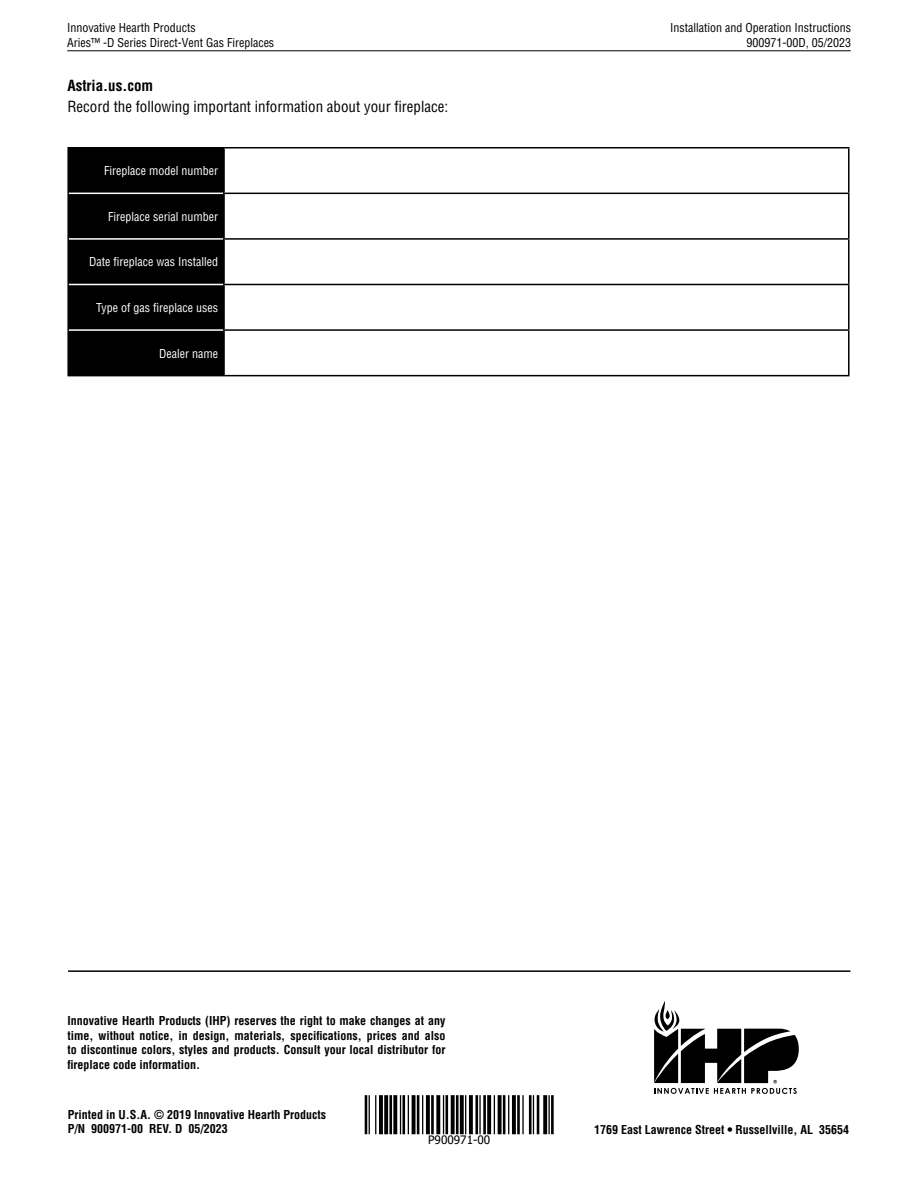
<style>
.page{position:relative;width:918px;height:1188px;background:#fff}
.page>*{position:absolute;margin:0;border:0;box-sizing:border-box;transform-origin:0 0}
.t1{font:condensed 15px "Helvetica";color:#000}
.t2{font:700 condensed 15px "Helvetica";color:#000}
.t3{font:700 condensed 12px/14.4px "Helvetica";color:#000;text-align:justify}
.t4{font:condensed 12px/15px "Helvetica";color:#000;text-align:right}
.t5{font:condensed 12px "Helvetica";color:#fff}
.t6{font:11.7px "Tahoma";color:#000}
</style>
<div class="page">
<hr style="left:67px;top:50px;width:784px;height:1px;background:#000">
<div style="left:68px;top:148px;width:156px;height:227px;background:#000"></div>
<hr style="left:848px;top:149px;width:2px;height:44px;background:#000">
<hr style="left:848px;top:194px;width:2px;height:44px;background:#000">
<hr style="left:848px;top:240px;width:2px;height:44px;background:#000">
<hr style="left:848px;top:285px;width:2px;height:44px;background:#000">
<hr style="left:848px;top:331px;width:2px;height:44px;background:#000">
<hr style="left:67px;top:149px;width:2px;height:44px;background:#000">
<hr style="left:67px;top:147px;width:157px;height:1px;background:#000">
<hr style="left:223px;top:149px;width:2px;height:44px;background:#000">
<hr style="left:224px;top:147px;width:626px;height:1px;background:#000">
<hr style="left:67px;top:193px;width:2px;height:46px;background:#000">
<hr style="left:69px;top:193px;width:154px;height:1px;background:#fff">
<hr style="left:223px;top:194px;width:2px;height:44px;background:#000">
<hr style="left:223px;top:193px;width:627px;height:1px;background:#000">
<hr style="left:67px;top:239px;width:2px;height:45px;background:#000">
<hr style="left:69px;top:238px;width:154px;height:2px;background:#fff">
<hr style="left:223px;top:240px;width:2px;height:44px;background:#000">
<hr style="left:223px;top:238px;width:627px;height:2px;background:#000">
<hr style="left:67px;top:284px;width:2px;height:46px;background:#000">
<hr style="left:69px;top:284px;width:154px;height:1px;background:#fff">
<hr style="left:223px;top:285px;width:2px;height:44px;background:#000">
<hr style="left:223px;top:284px;width:627px;height:1px;background:#000">
<hr style="left:67px;top:330px;width:2px;height:45px;background:#000">
<hr style="left:69px;top:329px;width:154px;height:2px;background:#fff">
<hr style="left:67px;top:375px;width:157px;height:1px;background:#000">
<hr style="left:223px;top:331px;width:2px;height:44px;background:#000">
<hr style="left:223px;top:329px;width:627px;height:2px;background:#000">
<hr style="left:224px;top:375px;width:626px;height:1px;background:#000">
<hr style="left:68px;top:970px;width:782px;height:2px;background:#000">
<svg style="left:654px;top:1001px;width:145px;height:93px"></svg>
<svg style="left:365px;top:1095px;width:189px;height:40px"></svg>
<hr style="left:365px;top:1095px;width:2px;height:39px;background:#000">
<hr style="left:375px;top:1095px;width:1px;height:39px;background:#000">
<hr style="left:369px;top:1095px;width:1px;height:39px;background:#000">
<svg style="left:384px;top:1095px;width:4px;height:39px"></svg>
<svg style="left:379px;top:1095px;width:4px;height:39px"></svg>
<hr style="left:389px;top:1095px;width:3px;height:39px;background:#000">
<svg style="left:393px;top:1095px;width:4px;height:39px"></svg>
<hr style="left:400px;top:1095px;width:1px;height:39px;background:#000">
<hr style="left:402px;top:1095px;width:3px;height:39px;background:#000">
<hr style="left:408px;top:1095px;width:1px;height:39px;background:#000">
<svg style="left:412px;top:1095px;width:4px;height:39px"></svg>
<hr style="left:417px;top:1095px;width:2px;height:39px;background:#000">
<hr style="left:422px;top:1095px;width:1px;height:39px;background:#000">
<svg style="left:426px;top:1095px;width:4px;height:39px"></svg>
<hr style="left:431px;top:1095px;width:3px;height:39px;background:#000">
<svg style="left:436px;top:1095px;width:4px;height:39px"></svg>
<hr style="left:443px;top:1095px;width:1px;height:39px;background:#000">
<hr style="left:445px;top:1095px;width:3px;height:39px;background:#000">
<svg style="left:451px;top:1095px;width:4px;height:39px"></svg>
<hr style="left:456px;top:1095px;width:3px;height:39px;background:#000">
<svg style="left:460px;top:1095px;width:4px;height:39px"></svg>
<hr style="left:465px;top:1095px;width:1px;height:39px;background:#000">
<svg style="left:469px;top:1095px;width:4px;height:39px"></svg>
<hr style="left:475px;top:1095px;width:3px;height:39px;background:#000">
<hr style="left:479px;top:1095px;width:2px;height:39px;background:#000">
<hr style="left:483px;top:1095px;width:3px;height:39px;background:#000">
<svg style="left:487px;top:1095px;width:4px;height:39px"></svg>
<hr style="left:494px;top:1095px;width:1px;height:39px;background:#000">
<svg style="left:498px;top:1095px;width:4px;height:39px"></svg>
<hr style="left:503px;top:1095px;width:2px;height:39px;background:#000">
<hr style="left:508px;top:1095px;width:1px;height:39px;background:#000">
<svg style="left:512px;top:1095px;width:4px;height:39px"></svg>
<hr style="left:517px;top:1095px;width:3px;height:39px;background:#000">
<hr style="left:522px;top:1095px;width:2px;height:39px;background:#000">
<hr style="left:529px;top:1095px;width:3px;height:39px;background:#000">
<hr style="left:533px;top:1095px;width:1px;height:39px;background:#000">
<hr style="left:537px;top:1095px;width:2px;height:39px;background:#000">
<svg style="left:543px;top:1095px;width:4px;height:39px"></svg>
<hr style="left:548px;top:1095px;width:2px;height:39px;background:#000">
<hr style="left:551px;top:1095px;width:3px;height:39px;background:#000">
<p class="t4" style="left:67px;top:20px;width:209px;text-align:left">Innovative Hearth Products<br>Aries™ -D Series Direct-Vent Gas Fireplaces</p>
<p class="t2" style="left:67px;top:76px;width:87px">Astria.us.com</p>
<p class="t1" style="left:67px;top:97px;width:382px">Record the following important information about your fireplace:</p>
<p class="t5" style="left:104px;top:163px;width:115px">Fireplace model number</p>
<p class="t5" style="left:108px;top:209px;width:111px">Fireplace serial number</p>
<p class="t5" style="left:89px;top:255px;width:130px">Date fireplace was Installed</p>
<p class="t5" style="left:96px;top:300px;width:123px">Type of gas fireplace uses</p>
<p class="t5" style="left:159px;top:346px;width:60px">Dealer name</p>
<p class="t4" style="left:670px;top:20px;width:182px">Installation and Operation Instructions<br>900971-00D, 05/2023</p>
<p class="t3" style="left:68px;top:1014px;width:379px">Innovative Hearth Products (IHP) reserves the right to make changes at any time, without notice, in design, materials, specifications, prices and also to discontinue colors, styles and products. Consult your local distributor for fireplace code information.</p>
<p class="t3" style="left:68px;top:1107px;width:260px">Printed in U.S.A. © 2019 Innovative Hearth Products<br>P/N 900971-00 REV. D 05/2023</p>
<p class="t6" style="left:428px;top:1132px;width:63px">P900971-00</p>
<p class="t3" style="left:594px;top:1122px;width:257px">1769 East Lawrence Street • Russellville, AL 35654</p>
</div>
